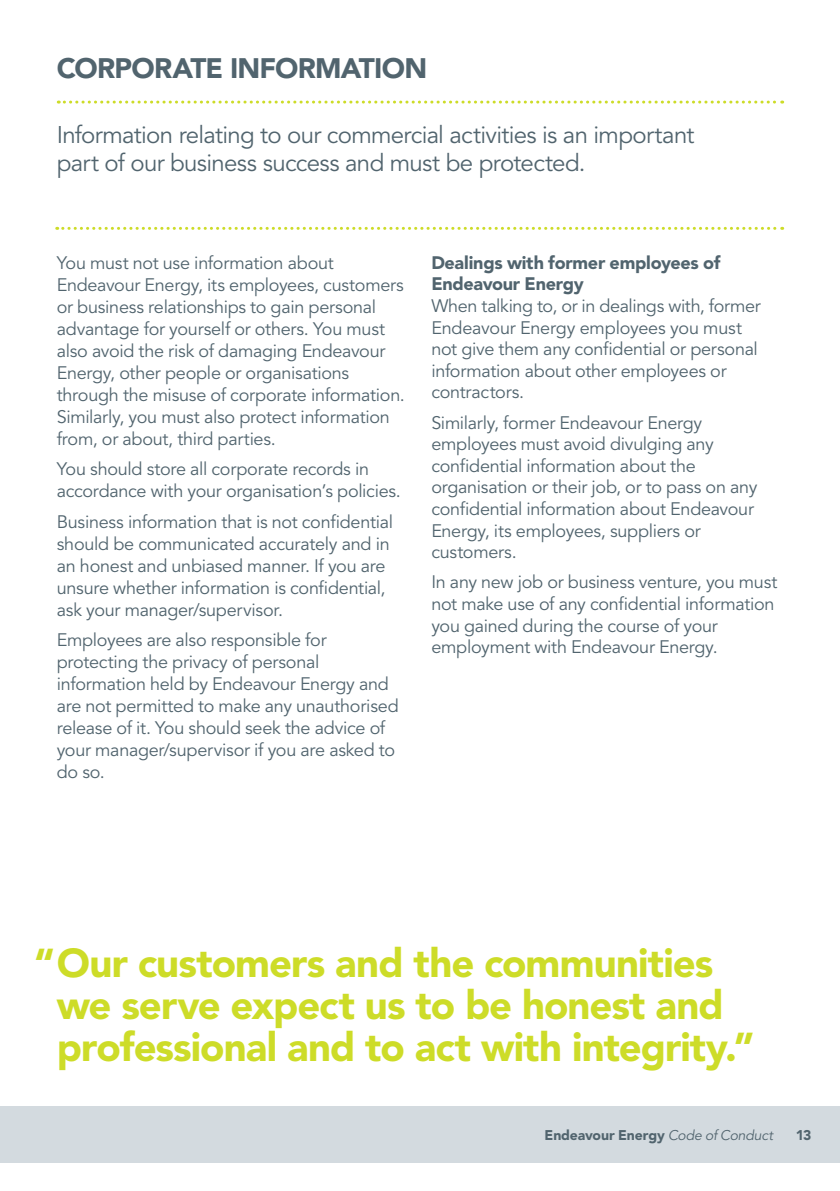
<style>
.page{position:relative;width:840px;height:1191px;background:#fff}
.page>*{position:absolute;margin:0;border:0;box-sizing:border-box;transform-origin:0 0}
.t1{font:900 40px/42px "Avenir LT Std";letter-spacing:-.02em;color:#cddc28}
.t2{font:900 28px "Avenir LT Std";letter-spacing:-.025em;color:#51646e}
.t3{font:24px/28px "Avenir LT Std";letter-spacing:-.03em;color:#51646e}
.t4{font:18px/22px "Avenir LT Std";letter-spacing:-.015em;color:#51646e}
.t5{font:900 18px/21.6px "Avenir LT Std";letter-spacing:-.015em;color:#51646e}
.t6{font:900 14px "Avenir LT Std";letter-spacing:-.01em;color:#51646e}
.s1{font-weight:400;font-style:italic}
</style>
<div class="page">
<svg style="left:58px;top:101px;width:724px;height:3px"></svg>
<svg style="left:57px;top:227px;width:725px;height:3px"></svg>
<div style="left:0;top:1106px;width:839px;height:56px;background:#d3dadf"></div>
<h2 class="t2" style="left:57px;top:51px;width:372px">CORPORATE INFORMATION</h2>
<h3 class="t3" style="left:57px;top:121px;width:639px">Information relating to our commercial activities is an important part of our business success and must be protected.</h3>
<p class="t4" style="left:57px;top:252px;width:349px">You must not use information about Endeavour Energy, its employees, customers or business relationships to gain personal advantage for yourself or others. You must also avoid the risk of damaging Endeavour Energy, other people or organisations through the misuse of corporate information.<br>Similarly, you must also protect information from, or about, third parties.</p>
<p class="t4" style="left:57px;top:459px;width:345px">You should store all corporate records in accordance with your organisation’s policies.</p>
<p class="t4" style="left:57px;top:511px;width:337px">Business information that is not confidential should be communicated accurately and in an honest and unbiased manner. If you are unsure whether information is confidential, ask your manager/supervisor.</p>
<p class="t4" style="left:57px;top:630px;width:343px">Employees are also responsible for protecting the privacy of personal information held by Endeavour Energy and are not permitted to make any unauthorised release of it. You should seek the advice of your manager/supervisor if you are asked to do so.</p>
<p class="t5" style="left:431px;top:252px;width:290px">Dealings with former employees of<br>Endeavour Energy</p>
<p class="t4" style="left:431px;top:295px;width:331px">When talking to, or in dealings with, former Endeavour Energy employees you must not give them any confidential or personal information about other employees or contractors.</p>
<p class="t4" style="left:431px;top:412px;width:327px">Similarly, former Endeavour Energy employees must avoid divulging any confidential information about the organisation or their job, or to pass on any confidential information about Endeavour Energy, its employees, suppliers or customers.</p>
<p class="t4" style="left:431px;top:572px;width:347px">In any new job or business venture, you must not make use of any confidential information you gained during the course of your employment with Endeavour Energy.</p>
<h1 class="t1" style="left:57px;top:941px;width:699px;text-indent:-23px">“Our customers and the communities we serve expect us to be honest and professional and to act with integrity.”</h1>
<p class="t6" style="left:544px;top:1126px;width:230px">Endeavour Energy <span class="s1">Code of Conduct</span></p>
<p class="t6" style="left:795px;top:1126px;width:17px">13</p>
</div>
